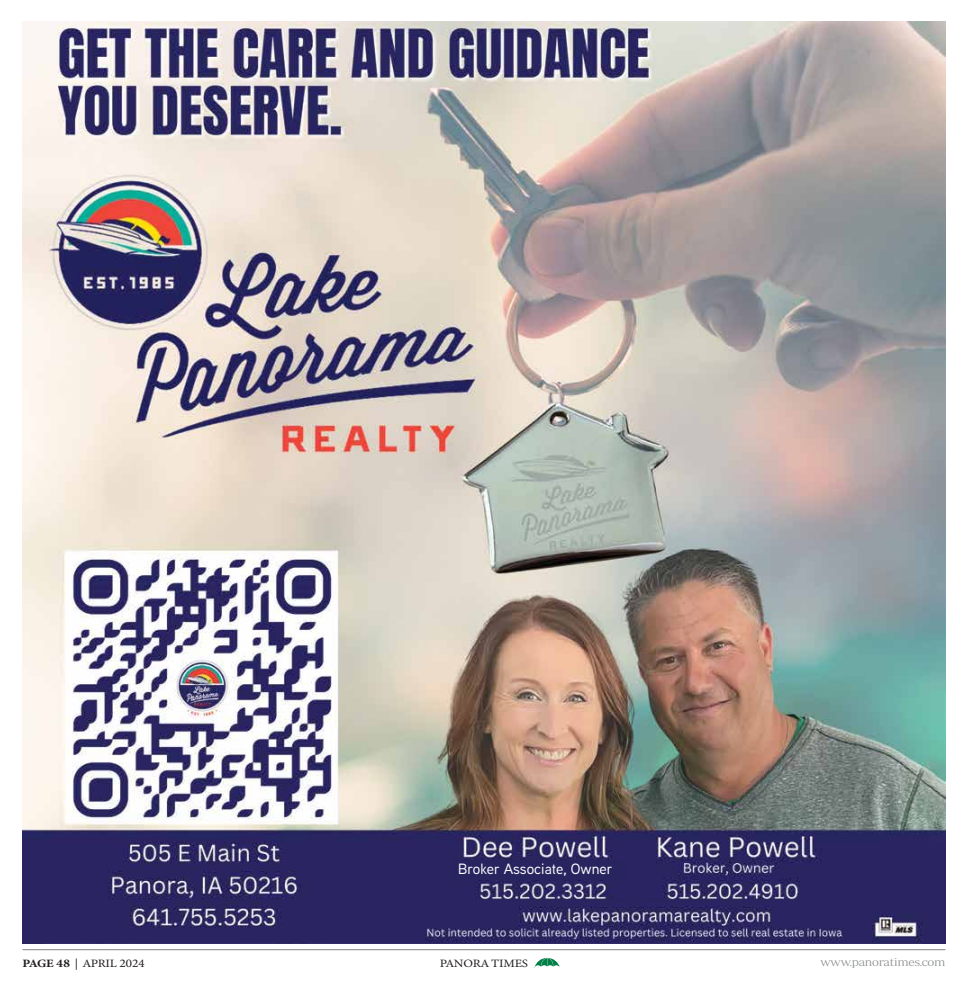
<style>
.page{position:relative;width:968px;height:990px;background:#fff}
.page>*{position:absolute;margin:0;border:0;box-sizing:border-box;transform-origin:0 0}
.t1{font:500 14.88px "Aaux Next";color:#fff}
.t2{font:11.25px "Minion Variable Concept";letter-spacing:-.02em;color:#231f20;scale:1.13 1}
.t3{font:11.25px "Periodico Display Xt Lg";letter-spacing:-.02em;color:#808285;scale:1.13 1}
</style>
<div class="page">
<hr style="left:22px;top:949px;width:923px;height:1px;background:#808285">
<svg style="left:534px;top:958px;width:25px;height:9px"></svg>
<img style="left:22px;top:21px;width:923px;height:923px">
<div style="left:450px;top:860px;width:177px;height:20px;background:#28245f"></div>
<h1 class="t1" style="left:458px;top:859px;width:156px">Broker Associate, Owner</h1>
<p class="t2" style="left:22px;top:955px;width:110px">PAGE 48 | APRIL 2024</p>
<p class="t2" style="left:440px;top:955px;width:80px">PANORA TIMES</p>
<p class="t3" style="left:820px;top:956px;width:112px">www.panoratimes.com</p>
</div>
